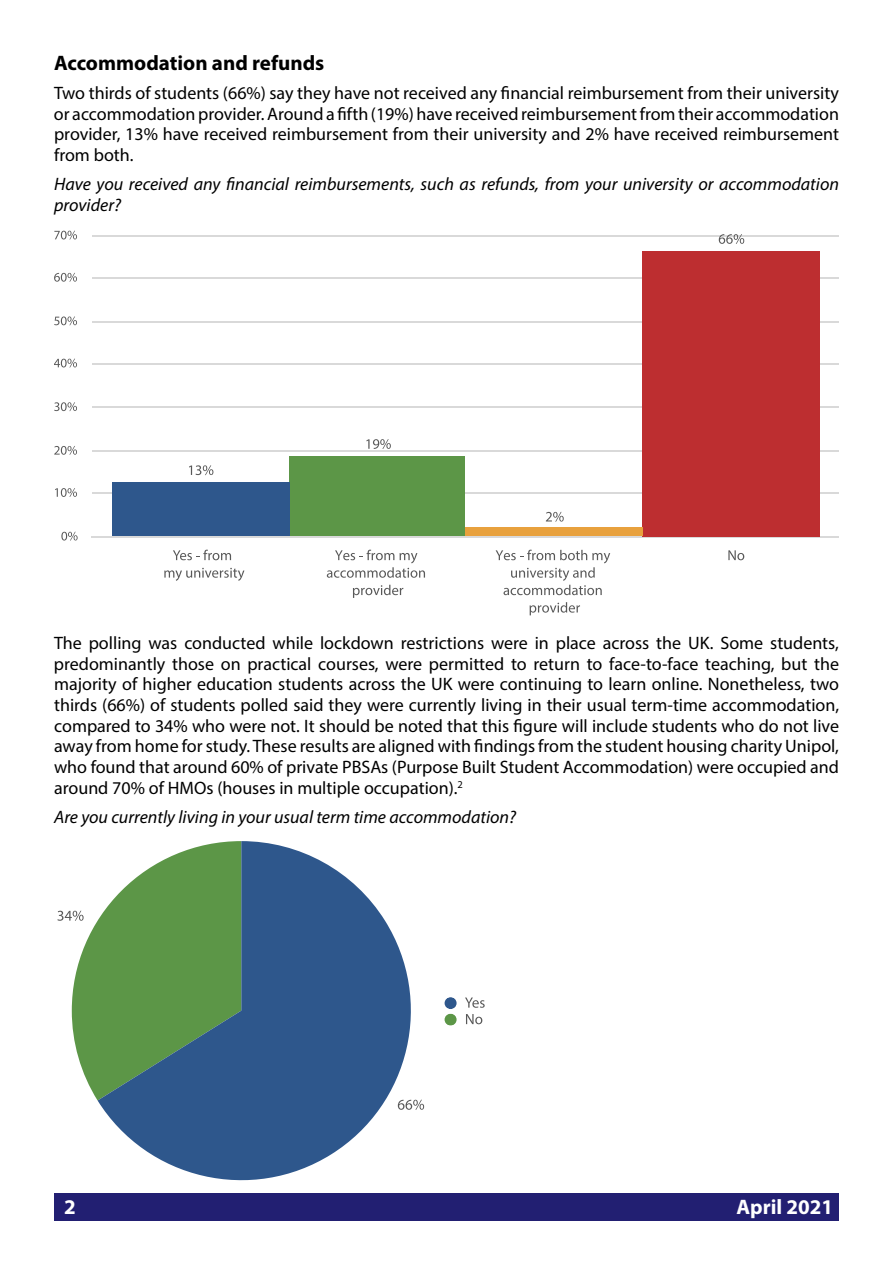
<style>
.page{position:relative;width:893px;height:1263px;background:#fff}
.page>*{position:absolute;margin:0;border:0;box-sizing:border-box;transform-origin:0 0}
.t1{font:700 21px "Myriad Pro";color:#000}
.t2{font:700 21px "Myriad Pro";color:#fff}
.t3{font:18px/20.7px "Myriad Pro";color:#000;text-align:justify}
.t4{font:italic 18px/20.7px "Myriad Pro";color:#000}
</style>
<div class="page">
<div style="left:54px;top:1193px;width:785px;height:27px;background:#221f72"></div>
<hr style="left:93px;top:492px;width:746px;height:2px;background:#d9d9d9">
<hr style="left:93px;top:450px;width:746px;height:2px;background:#d9d9d9">
<hr style="left:93px;top:407px;width:746px;height:1px;background:#d9d9d9">
<hr style="left:93px;top:363px;width:746px;height:1px;background:#d9d9d9">
<hr style="left:93px;top:321px;width:746px;height:1px;background:#d9d9d9">
<hr style="left:93px;top:277px;width:746px;height:2px;background:#d9d9d9">
<hr style="left:93px;top:235px;width:746px;height:1px;background:#d9d9d9">
<svg style="left:61px;top:532px;width:17px;height:8px"></svg>
<svg style="left:55px;top:488px;width:22px;height:9px"></svg>
<svg style="left:54px;top:446px;width:23px;height:9px"></svg>
<svg style="left:54px;top:402px;width:23px;height:9px"></svg>
<svg style="left:54px;top:359px;width:23px;height:8px"></svg>
<svg style="left:54px;top:316px;width:23px;height:9px"></svg>
<svg style="left:54px;top:273px;width:23px;height:9px"></svg>
<svg style="left:54px;top:231px;width:23px;height:8px"></svg>
<hr style="left:91px;top:536px;width:748px;height:1px;background:#d9d9d9">
<div style="left:643px;top:251px;width:177px;height:285px;background:#bd2e30"></div>
<div style="left:465px;top:527px;width:178px;height:9px;background:#e8a13d"></div>
<div style="left:289px;top:456px;width:176px;height:80px;background:#5c9647"></div>
<div style="left:112px;top:482px;width:177px;height:54px;background:#2e578c"></div>
<svg style="left:719px;top:234px;width:25px;height:10px"></svg>
<svg style="left:546px;top:512px;width:18px;height:10px"></svg>
<svg style="left:366px;top:439px;width:25px;height:10px"></svg>
<svg style="left:189px;top:465px;width:24px;height:10px"></svg>
<svg style="left:173px;top:550px;width:58px;height:10px"></svg>
<svg style="left:164px;top:568px;width:80px;height:13px"></svg>
<svg style="left:327px;top:550px;width:98px;height:28px"></svg>
<svg style="left:353px;top:585px;width:50px;height:13px"></svg>
<svg style="left:496px;top:550px;width:114px;height:45px"></svg>
<svg style="left:530px;top:602px;width:50px;height:13px"></svg>
<svg style="left:728px;top:550px;width:16px;height:10px"></svg>
<svg style="left:98px;top:841px;width:327px;height:340px;fill:#2e578c"></svg>
<svg style="left:57px;top:841px;width:184px;height:259px"></svg>
<svg style="left:398px;top:1100px;width:26px;height:10px"></svg>
<div style="left:445px;top:997px;width:12px;height:12px;background:#2e578c;border-radius:50%"></div>
<svg style="left:465px;top:997px;width:20px;height:11px"></svg>
<div style="left:445px;top:1014px;width:12px;height:12px;background:#5c9647;border-radius:50%"></div>
<svg style="left:466px;top:1014px;width:16px;height:10px"></svg>
<p class="t1" style="left:54px;top:49px;width:272px">Accommodation and refunds</p>
<p class="t3" style="left:54px;top:82px;width:787px">Two thirds of students (66%) say they have not received any financial reimbursement from their university or accommodation provider.Around a fifth (19%) have received reimbursementfrom their accommodation provider, 13% have received reimbursement from their university and 2% have received reimbursement from both.</p>
<p class="t4" style="left:54px;top:174px;width:786px">Have you received any financial reimbursements, such as refunds, from your university or accommodation provider?</p>
<p class="t3" style="left:54px;top:632px;width:787px">The polling was conducted while lockdown restrictions were in place across the UK. Some students, predominantly those on practical courses, were permitted to return to face-to-face teaching, but the majority of higher education students across the UK were continuing to learn online. Nonetheless, two thirds (66%) of students polled said they were currently living in their usual term-time accommodation, compared to 34% who were not. It should be noted that this figure will include students who do not live away from home for study. These results are aligned with findings from the student housing charity Unipol, who found that around 60% of private PBSAs (Purpose Built Student Accommodation) were occupied and around 70% of HMOs (houses in multiple occupation).<sup>2</sup></p>
<p class="t4" style="left:54px;top:806px;width:464px">Are you currently living in your usual term time accommodation?</p>
<p class="t2" style="left:64px;top:1193px;width:13px">2</p>
<p class="t2" style="left:736px;top:1193px;width:98px">April 2021</p>
</div>
